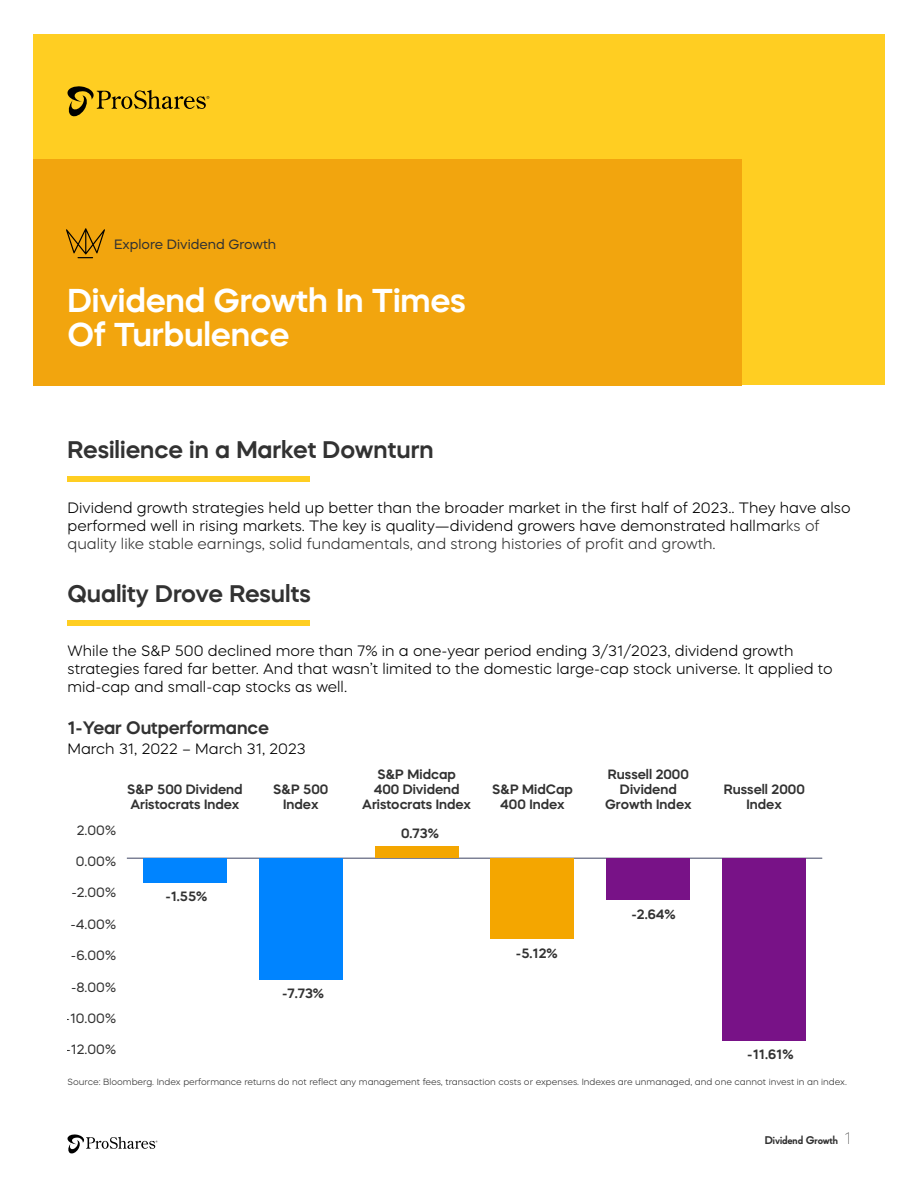
<style>
.page{position:relative;width:918px;height:1188px;background:#fff}
.page>*{position:absolute;margin:0;border:0;box-sizing:border-box;transform-origin:0 0}
.t1{font:600 33px/34.5px "Mazzard H";letter-spacing:-.005em;color:#fff}
.t2{font:600 24px "Mazzard H";color:#323232}
.Paragraph_8{font:600 18px "Mazzard H";letter-spacing:-.005em;color:#323232}
.Paragraph_8-2{font:300 15px/18px "Mazzard H";color:#000}
.t3{font:600 13.5px/15px "Mazzard H";color:#323232;text-align:center}
.t4{font:13.5px "Mazzard H";color:#323232}
.t5{font:700 12px "Mazzard L";letter-spacing:-.005em;color:#323232}
.t6{font:300 9px "Mazzard H";color:#323232}
.s1{color:#323232}
.s2{font-family:"Mazzard H";font-weight:100;font-size:16.5px;color:#000}
</style>
<div class="page">
<svg style="left:67px;top:1134px;width:91px;height:20px"></svg>
<div style="left:68px;top:476px;width:242px;height:6px;background:#ffce22"></div>
<div style="left:68px;top:620px;width:242px;height:6px;background:#ffce22"></div>
<hr style="left:127px;top:858px;width:695px;height:1px;background:#74788e">
<div style="left:143px;top:859px;width:84px;height:24px;background:#0084ff"></div>
<div style="left:259px;top:859px;width:83px;height:121px;background:#0084ff"></div>
<div style="left:375px;top:846px;width:83px;height:12px;background:#f4a600"></div>
<div style="left:491px;top:859px;width:83px;height:80px;background:#f4a600"></div>
<div style="left:607px;top:859px;width:83px;height:41px;background:#781287"></div>
<div style="left:723px;top:859px;width:83px;height:182px;background:#781287"></div>
<div style="left:33px;top:34px;width:852px;height:352px;background:#ffce22"></div>
<svg style="left:67px;top:86px;width:142px;height:31px"></svg>
<div style="left:33px;top:159px;width:709px;height:227px;background:#f2a50e"></div>
<svg style="left:66px;top:228px;width:39px;height:30px"></svg>
<p class="t4" style="left:114px;top:236px;width:164px">Explore Dividend Growth</p>
<p class="t1" style="left:68px;top:282px;width:400px">Dividend Growth In Times<br>Of Turbulence</p>
<p class="t2" style="left:68px;top:434px;width:368px">Resilience in a Market Downturn</p>
<p class="Paragraph_8-2" style="left:68px;top:499px;width:785px">Dividend growth strategies held up better than the broader market in the first half of 2023.. They have also performed well in rising markets. The key is quality—dividend growers have demonstrated hallmar<span class="s1">ks of quality like stable earnings, solid fundamentals, and strong histories of profit and growth.</span></p>
<p class="t2" style="left:68px;top:577px;width:245px">Quality Drove Results</p>
<p class="Paragraph_8-2" style="left:68px;top:642px;width:767px">While the S&amp;P 500 declined more than 7% in a one-year period ending 3/31/2023, dividend growth strategies fared far better. And that wasn’t limited to the domestic large-cap stock universe. It applied to mid-cap and small-cap stocks as well.</p>
<p class="Paragraph_8" style="left:68px;top:716px;width:203px">1-Year Outperformance</p>
<p class="Paragraph_8-2" style="left:68px;top:739px;width:240px">March 31, 2022 – March 31, 2023</p>
<p class="t4" style="left:77px;top:821px;width:41px">2.00%</p>
<p class="t4" style="left:76px;top:853px;width:42px">0.00%</p>
<p class="t4" style="left:71px;top:884px;width:46px">-2.00%</p>
<p class="t4" style="left:70px;top:915px;width:47px">-4.00%</p>
<p class="t4" style="left:71px;top:947px;width:47px">-6.00%</p>
<p class="t4" style="left:71px;top:978px;width:47px">-8.00%</p>
<p class="t4" style="left:65px;top:1010px;width:53px">-10.00%</p>
<p class="t4" style="left:65px;top:1041px;width:52px">-12.00%</p>
<p class="t3" style="left:127px;top:781px;width:117px;text-align:left">S&amp;P 500 Dividend<br>Aristocrats Index</p>
<p class="t3" style="left:273px;top:781px;width:57px">S&amp;P 500<br>Index</p>
<p class="t3" style="left:165px;top:889px;width:44px">-1.55%</p>
<p class="t3" style="left:282px;top:986px;width:43px">-7.73%</p>
<p class="t3" style="left:362px;top:766px;width:110px">S&amp;P Midcap<br>400 Dividend<br>Aristocrats Index</p>
<p class="t3" style="left:605px;top:766px;width:88px">Russell 2000<br>Dividend<br>Growth Index</p>
<p class="t3" style="left:492px;top:781px;width:82px">S&amp;P MidCap<br>400 Index</p>
<p class="t3" style="left:724px;top:781px;width:83px">Russell 2000<br>Index</p>
<p class="t3" style="left:401px;top:825px;width:39px">0.73%</p>
<p class="t3" style="left:516px;top:945px;width:43px">-5.12%</p>
<p class="t3" style="left:631px;top:906px;width:46px">-2.64%</p>
<p class="t3" style="left:747px;top:1047px;width:48px">-11.61%</p>
<p class="t6" style="left:68px;top:1077px;width:781px">Source: Bloomberg. Index performance returns do not reflect any management fees, transaction costs or expenses. Indexes are unmanaged, and one cannot invest in an index.</p>
<p class="t5" style="left:765px;top:1133px;width:88px">Dividend Growth <span class="s2">1</span></p>
</div>
